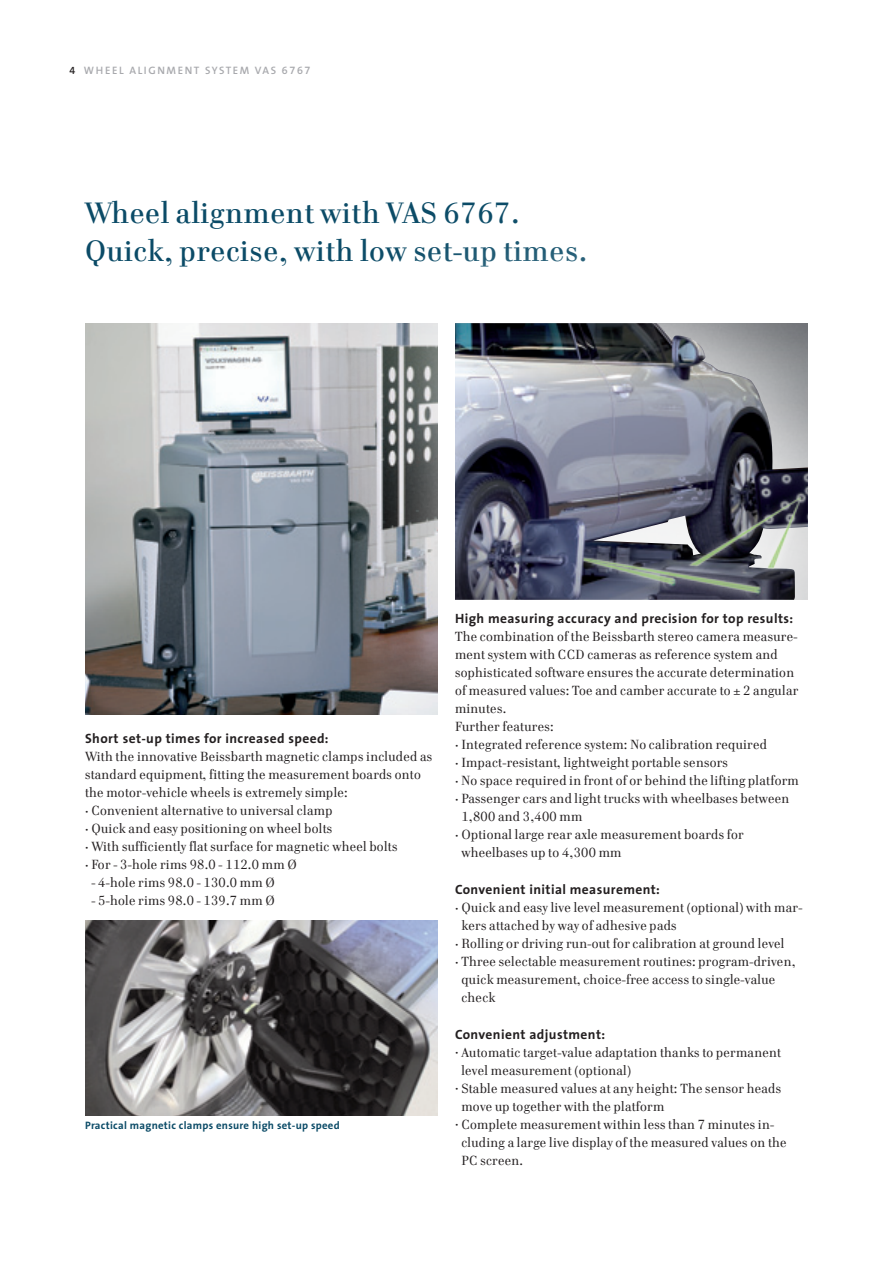
<style>
.page{position:relative;width:893px;height:1263px;background:#fff}
.page>*{position:absolute;margin:0;border:0;box-sizing:border-box;transform-origin:0 0}
.Headline_Innen{font:500 30px "Cellini TF";letter-spacing:.025em;color:#0b4b67}
.Fließtext{font:13.5px/18px "Cellini TF";letter-spacing:.02em;color:#231f20}
.Fließtext_head{font:700 13.5px "The Sans";letter-spacing:.03em;color:#231f20}
.BU{font:700 10.8px "The Sans";letter-spacing:.025em;color:#0b4b67}
.t1{font:600 10.8px "The Sans";letter-spacing:.15em;color:#a8a9ad}
.s1{font-family:"The Sans Semi Bold Expert";font-weight:400;font-size:10.5px;color:#231f20}
.s2{font-family:"The Sans Semi Bold Expert";font-weight:400}
.s3{font-size:9px}
</style>
<div class="page">
<img style="left:85px;top:920px;width:353px;height:195px">
<img style="left:85px;top:323px;width:245px;height:391px">
<div style="left:330px;top:198px;width:563px;height:527px;background:#fff;opacity:.75"></div>
<img style="left:455px;top:381px;width:353px;height:232px">
<p class="t1" style="left:69px;top:61px;width:242px"><span class="s1">4</span> WHEEL ALIGNMENT SYSTEM VAS <span class="s2">6767</span></p>
<p class="Headline_Innen" style="left:85px;top:195px;width:436px">Wheel alignment with VAS 6767.</p>
<p class="Headline_Innen" style="left:85px;top:233px;width:504px">Quick, precise, with low set-up times.</p>
<p class="Fließtext_head" style="left:85px;top:727px;width:245px">Short set-up times for increased speed:</p>
<p class="Fließtext" style="left:85px;top:747px;width:349px">With the innovative Beissbarth magnetic clamps included as standard equipment, fitting the measurement boards onto the motor-vehicle wheels is extremely simple:</p>
<p class="Fließtext" style="left:85px;top:801px;width:249px"><span class="s3">•</span> Convenient alternative to universal clamp</p>
<p class="Fließtext" style="left:85px;top:819px;width:249px"><span class="s3">•</span> Quick and easy positioning on wheel bolts</p>
<p class="Fließtext" style="left:85px;top:837px;width:314px"><span class="s3">•</span> With sufficiently flat surface for magnetic wheel bolts</p>
<p class="Fließtext" style="left:85px;top:855px;width:213px"><span class="s3">•</span> For - 3-hole rims 98.0 - 112.0 mm Ø</p>
<p class="Fließtext" style="left:91px;top:873px;width:185px">- 4-hole rims 98.0 - 130.0 mm Ø</p>
<p class="Fließtext" style="left:91px;top:891px;width:185px">- 5-hole rims 98.0 - 139.7 mm Ø</p>
<p class="BU" style="left:85px;top:1117px;width:256px">Practical magnetic clamps ensure high set-up speed</p>
<p class="Fließtext_head" style="left:455px;top:607px;width:340px">High measuring accuracy and precision for top results:</p>
<p class="Fließtext" style="left:455px;top:628px;width:345px">The combination of the Beissbarth stereo camera measure&shy;ment system with CCD cameras as reference system and sophisticated software ensures the accurate determination of measured values: Toe and camber accurate to ± 2 angular minutes.</p>
<p class="Fließtext" style="left:455px;top:718px;width:100px">Further features:</p>
<p class="Fließtext" style="left:455px;top:736px;width:313px"><span class="s3">•</span> Integrated reference system: No calibration required</p>
<p class="Fließtext" style="left:455px;top:754px;width:274px"><span class="s3">•</span> Impact-resistant, lightweight portable sensors</p>
<p class="Fließtext" style="left:455px;top:772px;width:345px"><span class="s3">•</span> No space required in front of or behind the lifting platform</p>
<p class="Fließtext" style="left:461px;top:790px;width:329px;text-indent:-6px"><span class="s3">•</span> Passenger cars and light trucks with wheelbases between<br>1,800 and 3,400 mm</p>
<p class="Fließtext" style="left:461px;top:826px;width:284px;text-indent:-6px"><span class="s3">•</span> Optional large rear axle measurement boards for wheelbases up to 4,300 mm</p>
<p class="Fließtext_head" style="left:455px;top:878px;width:207px">Convenient initial measurement:</p>
<p class="Fließtext" style="left:461px;top:898px;width:343px;text-indent:-6px"><span class="s3">•</span> Quick and easy live level measurement (optional) with mar&shy;kers attached by way of adhesive pads</p>
<p class="Fließtext" style="left:455px;top:934px;width:331px"><span class="s3">•</span> Rolling or driving run-out for calibration at ground level</p>
<p class="Fließtext" style="left:461px;top:952px;width:336px;text-indent:-6px"><span class="s3">•</span> Three selectable measurement routines: program-driven, quick measurement, choice-free access to single-value check</p>
<p class="Fließtext_head" style="left:455px;top:1023px;width:152px">Convenient adjustment:</p>
<p class="Fließtext" style="left:461px;top:1043px;width:321px;text-indent:-6px"><span class="s3">•</span> Automatic target-value adaptation thanks to permanent level measurement (optional)</p>
<p class="Fließtext" style="left:461px;top:1079px;width:321px;text-indent:-6px"><span class="s3">•</span> Stable measured values at any height: The sensor heads move up together with the platform</p>
<p class="Fließtext" style="left:461px;top:1115px;width:327px;text-indent:-6px"><span class="s3">•</span> Complete measurement within less than 7 minutes in&shy;cluding a large live display of the measured values on the<br>PC screen.</p>
</div>
